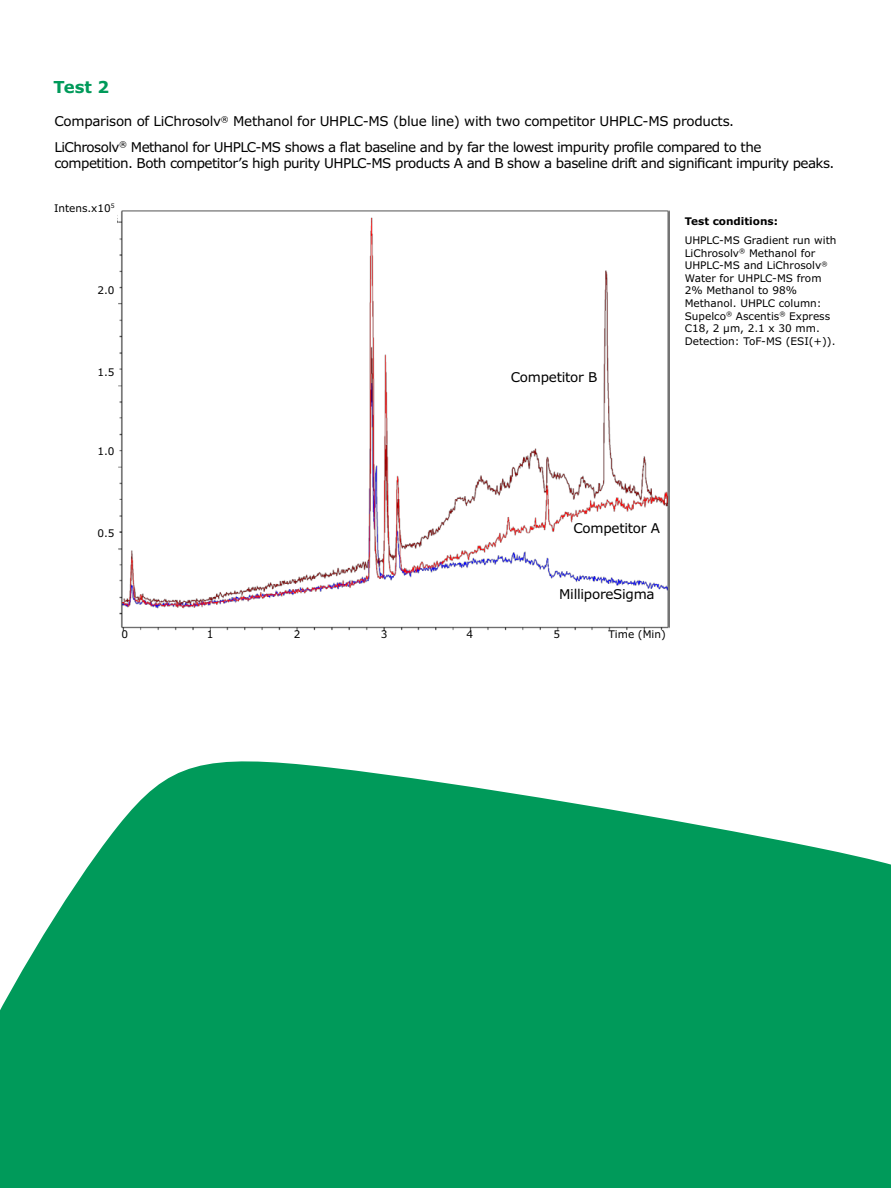
<style>
.page{position:relative;width:891px;height:1188px;background:#fff}
.page>*{position:absolute;margin:0;border:0;box-sizing:border-box;transform-origin:0 0}
.t1{font:700 16.5px "Verdana Pro";color:#009a5a}
.t2{font:13.5px/25.2px "Verdana Pro";letter-spacing:-.04em;color:#000}
.t3{font:13.5px "Verdana Pro";letter-spacing:-.02em;color:#000}
.t4{font:10.5px/12.6px "Verdana Pro";color:#000}
.t5{font:700 10.5px "Verdana Pro";color:#000}
</style>
<div class="page">
<svg style="left:0;top:761px;width:891px;height:427px;fill:#009a5a"></svg>
<img style="left:117px;top:210px;width:552px;height:420px">
<p class="t1" style="left:54px;top:76px;width:57px">Test 2</p>
<p class="t2" style="left:54px;top:109px;width:709px">Comparison of LiChrosolv<sup>®</sup> Methanol for UHPLC-MS (blue line) with two competitor UHPLC-MS products.<br>LiChrosolv<sup>®</sup> Methanol for UHPLC-MS shows a flat baseline and by far the lowest impurity profile compared to the</p>
<p class="t2" style="left:54px;top:150px;width:781px">competition. Both competitor’s high purity UHPLC-MS products A and B show a baseline drift and significant impurity peaks.</p>
<p class="t4" style="left:54px;top:202px;width:62px">Intens.x10<sup>5</sup></p>
<p class="t4" style="left:97px;top:284px;width:19px">2.0</p>
<p class="t4" style="left:97px;top:366px;width:19px">1.5</p>
<p class="t4" style="left:97px;top:445px;width:19px">1.0</p>
<p class="t3" style="left:511px;top:368px;width:88px">Competitor B</p>
<p class="t5" style="left:685px;top:215px;width:95px">Test conditions:</p>
<p class="t4" style="left:685px;top:234px;width:153px">UHPLC-MS Gradient run with<br>LiChrosolv<sup>®</sup> Methanol for<br>UHPLC-MS and LiChrosolv<sup>®<br></sup>Water for UHPLC-MS from<br>2% Methanol to 98%<br>Methanol. UHPLC column:<br>Supelco<sup>®</sup> Ascentis<sup>®</sup> Express<br>C18, 2 µm, 2.1 x 30 mm.<br>Detection: ToF-MS (ESI(+)).</p>
<p class="t4" style="left:97px;top:527px;width:19px">0.5</p>
<p class="t3" style="left:573px;top:520px;width:88px">Competitor A</p>
<p class="t3" style="left:559px;top:586px;width:97px">MilliporeSigma</p>
<p class="t4" style="left:121px;top:628px;width:8px">0</p>
<p class="t4" style="left:207px;top:628px;width:8px">1</p>
<p class="t4" style="left:294px;top:628px;width:8px">2</p>
<p class="t4" style="left:381px;top:628px;width:8px">3</p>
<p class="t4" style="left:466px;top:628px;width:8px">4</p>
<p class="t4" style="left:553px;top:628px;width:8px">5</p>
<p class="t4" style="left:608px;top:628px;width:59px">Time (Min)</p>
</div>
